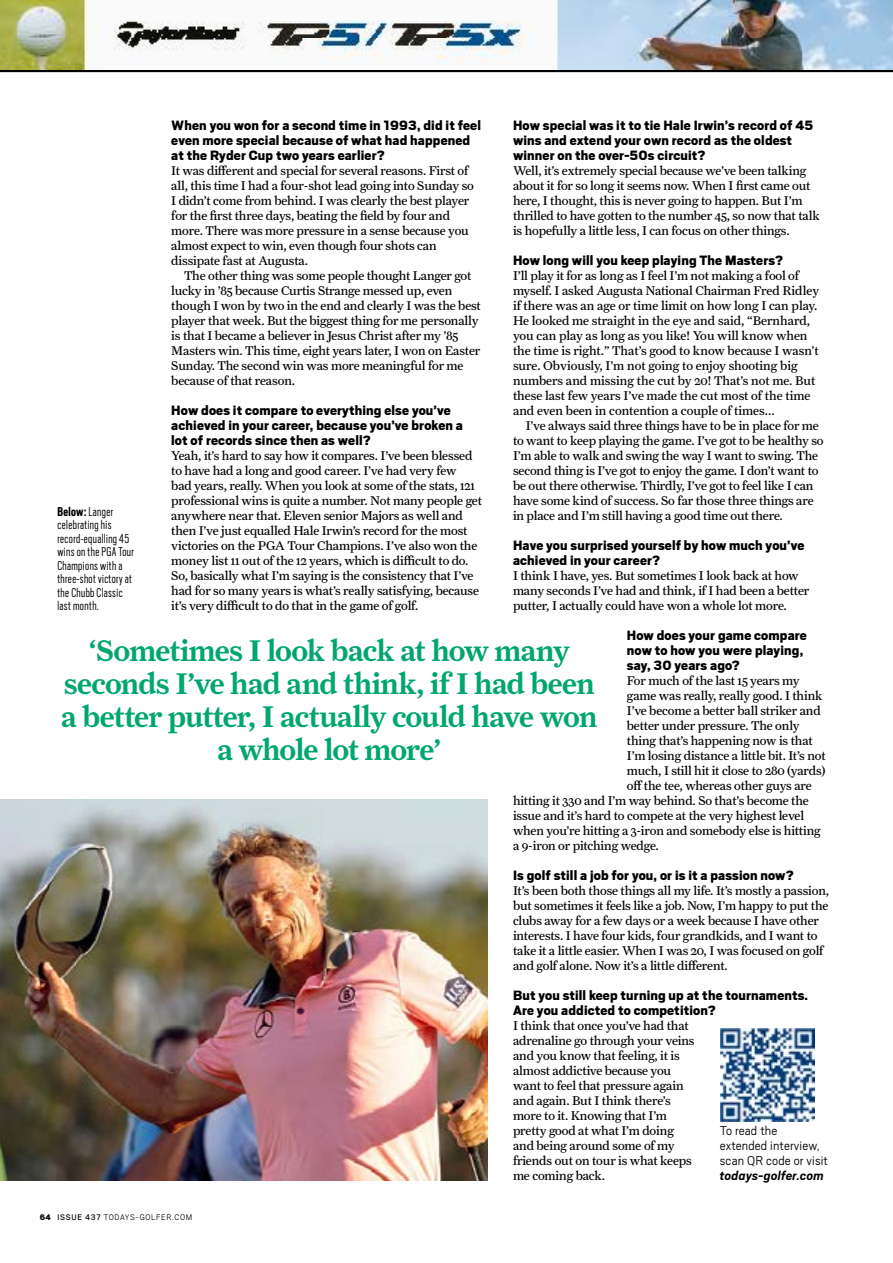
<style>
.page{position:relative;width:893px;height:1263px;background:#fff}
.page>*{position:absolute;margin:0;border:0;box-sizing:border-box;transform-origin:0 0}
.t1{font:30px/33px "Farnham Text Semi";letter-spacing:-.03em;color:#00a66f;text-align:center}
.t2{font:900 15px/15px "Scout";letter-spacing:.01em;color:#000}
.t3{font:300 14.25px/13.5px "Scout Cond";letter-spacing:.03em;color:#000}
.t4{font:300 14.25px/15px "Scout";letter-spacing:.01em;color:#000}
.t5{font:italic 700 14.25px "Scout";letter-spacing:.02em;color:#000}
.t6{font:12.75px/15px "Farnham Text";letter-spacing:-.01em;color:#000}
.t7{font:300 9px "Scout";letter-spacing:.08em;color:#000}
.s1{font-weight:700}
.s2{font-weight:900}
.s3{font-weight:400}
</style>
<div class="page">
<img style="left:0;top:799px;width:487px;height:381px">
<hr style="left:0;top:69px;width:893px;height:3px;background:#000">
<img style="left:721px;top:1028px;width:93px;height:94px">
<img style="left:0;top:0;width:893px;height:69px">
<p class="t2" style="left:171px;top:117px;width:311px">When you won for a second time in 1993, did it feel even more special because of what had happened at the Ryder Cup two years earlier?</p>
<p class="t6" style="left:171px;top:163px;width:304px">It was different and special for several reasons. First of all, this time I had a four-shot lead going into Sunday so I didn’t come from behind. I was clearly the best player for the first three days, beating the field by four and more. There was more pressure in a sense because you almost expect to win, even though four shots can dissipate fast at Augusta.</p>
<p class="t6" style="left:171px;top:268px;width:311px;text-indent:13px">The other thing was some people thought Langer got lucky in ’85 because Curtis Strange messed up, even though I won by two in the end and clearly I was the best player that week. But the biggest thing for me personally is that I became a believer in Jesus Christ after my ’85<br>Masters win. This time, eight years later, I won on Easter Sunday. The second win was more meaningful for me because of that reason.</p>
<p class="t2" style="left:171px;top:402px;width:293px">How does it compare to everything else you’ve achieved in your career, because you’ve broken a lot of records since then as well?</p>
<p class="t6" style="left:171px;top:448px;width:312px">Yeah, it’s hard to say how it compares. I’ve been blessed to have had a long and good career. I’ve had very few<br>bad years, really. When you look at some of the stats, 121 professional wins is quite a number. Not many people get anywhere near that. Eleven senior Majors as well and then I’ve just equalled Hale Irwin’s record for the most victories on the PGA Tour Champions. I’ve also won the money list 11 out of the 12 years, which is difficult to do.<br>So, basically what I’m saying is the consistency that I’ve had for so many years is what’s really satisfying, because it’s very difficult to do that in the game of golf.</p>
<p class="t2" style="left:513px;top:117px;width:302px">How special was it to tie Hale Irwin’s record of 45 wins and extend your own record as the oldest winner on the over-50s circuit?</p>
<p class="t6" style="left:513px;top:163px;width:308px">Well, it’s extremely special because we’ve been talking about it for so long it seems now. When I first came out here, I thought, this is never going to happen. But I’m thrilled to have gotten to the number 45, so now that talk is hopefully a little less, I can focus on other things.</p>
<p class="t2" style="left:513px;top:252px;width:271px">How long will you keep playing The Masters?</p>
<p class="t6" style="left:513px;top:268px;width:308px">I’ll play it for as long as I feel I’m not making a fool of myself. I asked Augusta National Chairman Fred Ridley if there was an age or time limit on how long I can play.<br>He looked me straight in the eye and said, “Bernhard, you can play as long as you like! You will know when the time is right.” That’s good to know because I wasn’t sure. Obviously, I’m not going to enjoy shooting big numbers and missing the cut by 20! That’s not me. But these last few years I’ve made the cut most of the time and even been in contention a couple of times...</p>
<p class="t6" style="left:513px;top:418px;width:312px;text-indent:13px">I’ve always said three things have to be in place for me to want to keep playing the game. I’ve got to be healthy so I’m able to walk and swing the way I want to swing. The second thing is I’ve got to enjoy the game. I don’t want to be out there otherwise. Thirdly, I’ve got to feel like I can have some kind of success. So far those three things are in place and I’m still having a good time out there.</p>
<p class="t2" style="left:513px;top:537px;width:293px">Have you surprised yourself by how much you’ve achieved in your career?</p>
<p class="t6" style="left:513px;top:568px;width:298px">I think I have, yes. But sometimes I look back at how many seconds I’ve had and think, if I had been a better putter, I actually could have won a whole lot more.</p>
<p class="t2" style="left:627px;top:627px;width:181px">How does your game compare now to how you were playing, say, 30 years ago?</p>
<p class="t6" style="left:627px;top:673px;width:174px">For much of the last 15 years my</p>
<p class="t6" style="left:627px;top:688px;width:197px">game was really, really good. I think</p>
<p class="t6" style="left:627px;top:703px;width:195px">I’ve become a better ball striker and</p>
<p class="t6" style="left:627px;top:718px;width:174px">better under pressure. The only</p>
<p class="t6" style="left:627px;top:733px;width:187px">thing that’s happening now is that</p>
<p class="t6" style="left:627px;top:748px;width:200px">I’m losing distance a little bit. It’s not</p>
<p class="t6" style="left:627px;top:763px;width:200px">much, I still hit it close to 280 (yards)</p>
<p class="t6" style="left:627px;top:778px;width:186px">off the tee, whereas other guys are</p>
<p class="t6" style="left:513px;top:793px;width:297px">hitting it 330 and I’m way behind. So that’s become the</p>
<p class="t6" style="left:513px;top:808px;width:293px">issue and it’s hard to compete at the very highest level</p>
<p class="t6" style="left:513px;top:823px;width:309px">when you’re hitting a 3-iron and somebody else is hitting</p>
<p class="t6" style="left:513px;top:838px;width:147px">a 9-iron or pitching wedge.</p>
<p class="t2" style="left:513px;top:867px;width:282px">Is golf still a job for you, or is it a passion now?</p>
<p class="t6" style="left:513px;top:883px;width:318px">It’s been both those things all my life. It’s mostly a passion, but sometimes it feels like a job. Now, I’m happy to put the clubs away for a few days or a week because I have other interests. I have four kids, four grandkids, and I want to take it a little easier. When I was 20, I was focused on golf and golf alone. Now it’s a little different.</p>
<p class="t2" style="left:513px;top:987px;width:297px">But you still keep turning up at the tournaments.<br>Are you addicted to competition?</p>
<p class="t6" style="left:513px;top:1018px;width:183px">I think that once you’ve had that adrenaline go through your veins and you know that feeling, it is almost addictive because you want to feel that pressure again and again. But I think there’s more to it. Knowing that I’m pretty good at what I’m doing and being around some of my friends out on tour is what keeps me coming back.</p>
<p class="t3" style="left:57px;top:504px;width:78px"><span class="s1">Below:</span> Langer celebrating his record-equalling 45 wins on the PGA Tour<br>Champions with a three-shot victory at the Chubb Classic last month.</p>
<h1 class="t1" style="left:61px;top:634px;width:538px">‘Sometimes I look back at how many seconds I’ve had and think, if I had been a better putter, I actually could have won a whole lot more’</h1>
<p class="t4" style="left:720px;top:1122px;width:110px">To read the extended interview, scan QR code or visit</p>
<p class="t5" style="left:720px;top:1166px;width:105px">todays-golfer.com</p>
<p class="t7" style="left:40px;top:1212px;width:154px"><span class="s2">64</span> <span class="s3">ISSUE 437</span> TODAYS-GOLFER.COM</p>
</div>
